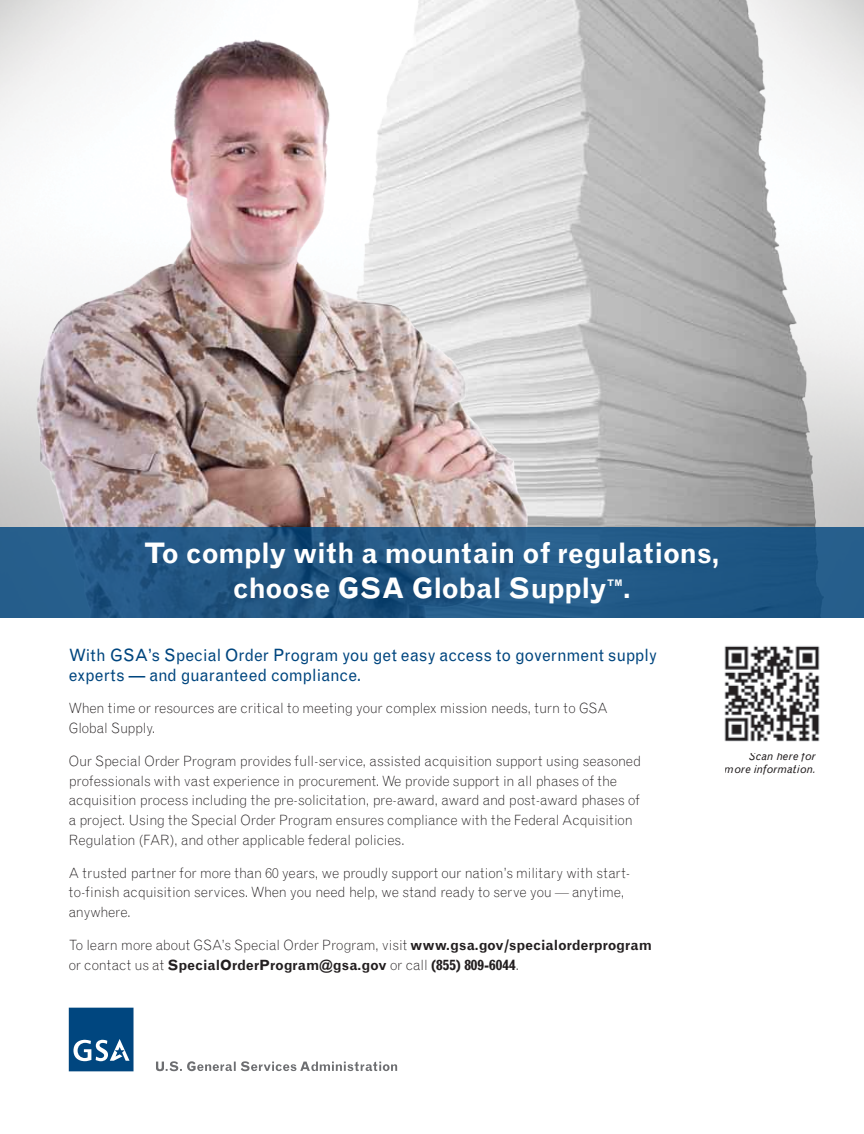
<style>
.page{position:relative;width:864px;height:1134px;background:#fff}
.page>*{position:absolute;margin:0;border:0;box-sizing:border-box;transform-origin:0 0}
.t1{font:700 28.35px/35.4px "Grotesque";letter-spacing:-.02em;color:#fff}
.t2{font:16.95px/19.8px "Grotesque";color:#00467f}
.t3{font:300 14.1px/19.8px "Grotesque";letter-spacing:-.01em;color:#231f20}
.t4{font:700 14.1px/19.8px "Grotesque";color:#231f20}
.t5{font:italic 11.4px/12.8px "Grotesque";letter-spacing:.02em;color:#231f20;text-align:right}
.t6{font:700 9.15px "Grotesque";color:#fff}
.s1{font-weight:300}
</style>
<div class="page">
<img style="left:0;top:0;width:864px;height:527px">
<img style="left:5px;top:7px;width:854px;height:520px">
<svg style="left:156px;top:1061px;width:241px;height:10px"></svg>
<svg style="left:69px;top:1008px;width:65px;height:63px;background:#1f5c8e"></svg>
<svg style="left:0;top:527px;width:864px;height:91px;background:#215785"></svg>
<img style="left:724px;top:646px;width:96px;height:96px">
<p class="t1" style="left:233px;top:535px;width:489px;text-indent:-89px">To comply with a mountain of regulations, choose GSA Global Supply</p>
<p class="t6" style="left:607px;top:577px;width:17px">TM</p>
<p class="t1" style="left:622px;top:571px;width:10px">.</p>
<p class="t2" style="left:69px;top:645px;width:590px">With GSA’s Special Order Program you get easy access to government supply experts — and guaranteed compliance.</p>
<p class="t3" style="left:69px;top:698px;width:541px">When time or resources are critical to meeting your complex mission needs, turn to GSA<br>Global Supply.</p>
<p class="t3" style="left:69px;top:751px;width:574px">Our Special Order Program provides full-service, assisted acquisition support using seasoned professionals with vast experience in procurement. We provide support in all phases of the acquisition process including the pre-solicitation, pre-award, award and post-award phases of a project. Using the Special Order Program ensures compliance with the Federal Acquisition Regulation (FAR), and other applicable federal policies.</p>
<p class="t3" style="left:69px;top:863px;width:563px">A trusted partner for more than 60 years, we proudly support our nation’s military with start&shy;to-finish acquisition services. When you need help, we stand ready to serve you — anytime, anywhere.</p>
<p class="t4" style="left:69px;top:935px;width:585px"><span class="s1">To learn more about GSA’s Special Order Program, visit</span> www.gsa.gov/specialorderprogram <span class="s1">or contact us at</span> SpecialOrderProgram@gsa.gov <span class="s1">or call</span> (855) 809-6044<span class="s1">.</span></p>
<p class="t5" style="left:725px;top:750px;width:93px">Scan here for more information.</p>
</div>
